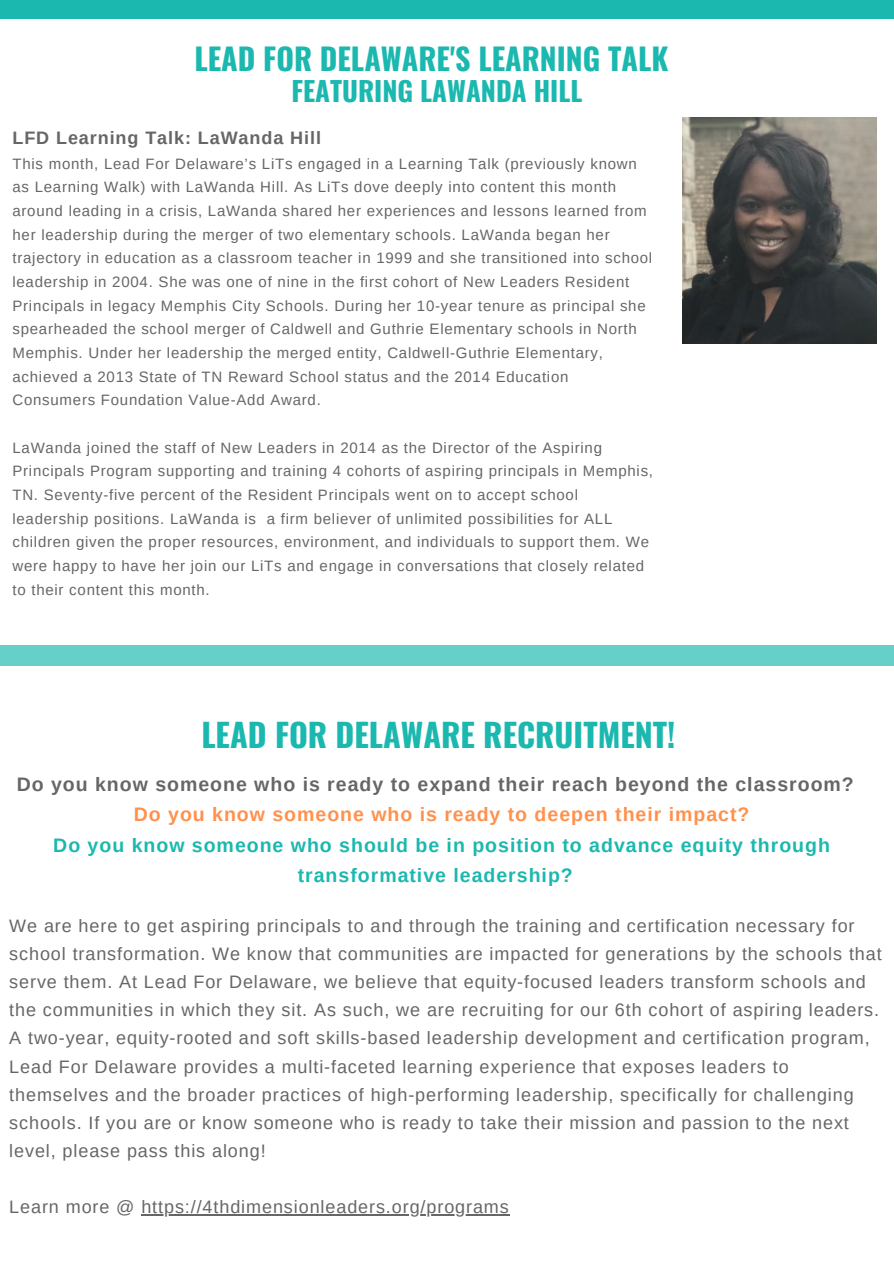
<style>
.page{position:relative;width:894px;height:1264px;background:#fff}
.page>*{position:absolute;margin:0;border:0;box-sizing:border-box;transform-origin:0 0}
.t1{font:700 32.25px "Oswald";color:#1bb8af}
.t2{font:700 30.15px "Oswald";color:#1bb8af}
.t3{font:700 27px "Oswald";color:#1bb8af}
.t4{font:700 19.5px/30.5px "Arimo";letter-spacing:.05em;color:#1bb8af}
.t5{font:700 19.5px "Arimo";letter-spacing:.05em;color:#666}
.t6{font:700 19.5px "Arimo";letter-spacing:.05em;color:#ff914d}
.t7{font:18px/28px "Arimo";letter-spacing:.05em;color:#666}
.t8{font:700 18px "Arimo";letter-spacing:.05em;color:#666}
.t9{font:15px/23.7px "Arimo";letter-spacing:.05em;color:#666}
</style>
<div class="page">
<div style="left:0;top:0;width:893px;height:19px;background:#1bb8af"></div>
<hr style="left:141px;top:1214px;width:368px;height:1px;background:#666">
<div style="left:0;top:645px;width:893px;height:21px;background:#65cfc9"></div>
<img style="left:682px;top:118px;width:193px;height:225px">
<h2 class="t2" style="left:194px;top:35px;width:475px">LEAD FOR DELAWARE'S LEARNING TALK</h2>
<h3 class="t3" style="left:291px;top:70px;width:292px">FEATURING LAWANDA HILL</h3>
<p class="t8" style="left:12px;top:128px;width:310px">LFD Learning Talk: LaWanda Hill</p>
<p class="t9" style="left:12px;top:152px;width:641px">This month, Lead For Delaware’s LiTs engaged in a Learning Talk (previously known as Learning Walk) with LaWanda Hill. As LiTs dove deeply into content this month around leading in a crisis, LaWanda shared her experiences and lessons learned from her leadership during the merger of two elementary schools. LaWanda began her trajectory in education as a classroom teacher in 1999 and she transitioned into school leadership in 2004. She was one of nine in the first cohort of New Leaders Resident Principals in legacy Memphis City Schools. During her 10-year tenure as principal she spearheaded the school merger of Caldwell and Guthrie Elementary schools in North Memphis. Under her leadership the merged entity, Caldwell-Guthrie Elementary, achieved a 2013 State of TN Reward School status and the 2014 Education Consumers Foundation Value-Add Award.</p>
<p class="t9" style="left:12px;top:435px;width:642px">LaWanda joined the staff of New Leaders in 2014 as the Director of the Aspiring Principals Program supporting and training 4 cohorts of aspiring principals in Memphis, TN. Seventy-five percent of the Resident Principals went on to accept school leadership positions. LaWanda is a firm believer of unlimited possibilities for ALL children given the proper resources, environment, and individuals to support them. We were happy to have her join our LiTs and engage in conversations that closely related to their content this month.</p>
<h1 class="t1" style="left:201px;top:709px;width:475px">LEAD FOR DELAWARE RECRUITMENT!</h1>
<h3 class="t5" style="left:17px;top:773px;width:838px">Do you know someone who is ready to expand their reach beyond the classroom?</h3>
<h3 class="t6" style="left:134px;top:803px;width:617px">Do you know someone who is ready to deepen their impact?</h3>
<h3 class="t4" style="left:297px;top:829px;width:533px;text-indent:-244px">Do you know someone who should be in position to advance equity through transformative leadership?</h3>
<p class="t7" style="left:9px;top:911px;width:873px">We are here to get aspiring principals to and through the training and certification necessary for school transformation. We know that communities are impacted for generations by the schools that serve them. At Lead For Delaware, we believe that equity-focused leaders transform schools and the communities in which they sit. As such, we are recruiting for our 6th cohort of aspiring leaders.<br>A two-year, equity-rooted and soft skills-based leadership development and certification program, Lead For Delaware provides a multi-faceted learning experience that exposes leaders to themselves and the broader practices of high-performing leadership, specifically for challenging schools. If you are or know someone who is ready to take their mission and passion to the next level, please pass this along!</p>
<p class="t7" style="left:9px;top:1192px;width:501px">Learn more @ https://4thdimensionleaders.org/programs</p>
</div>
